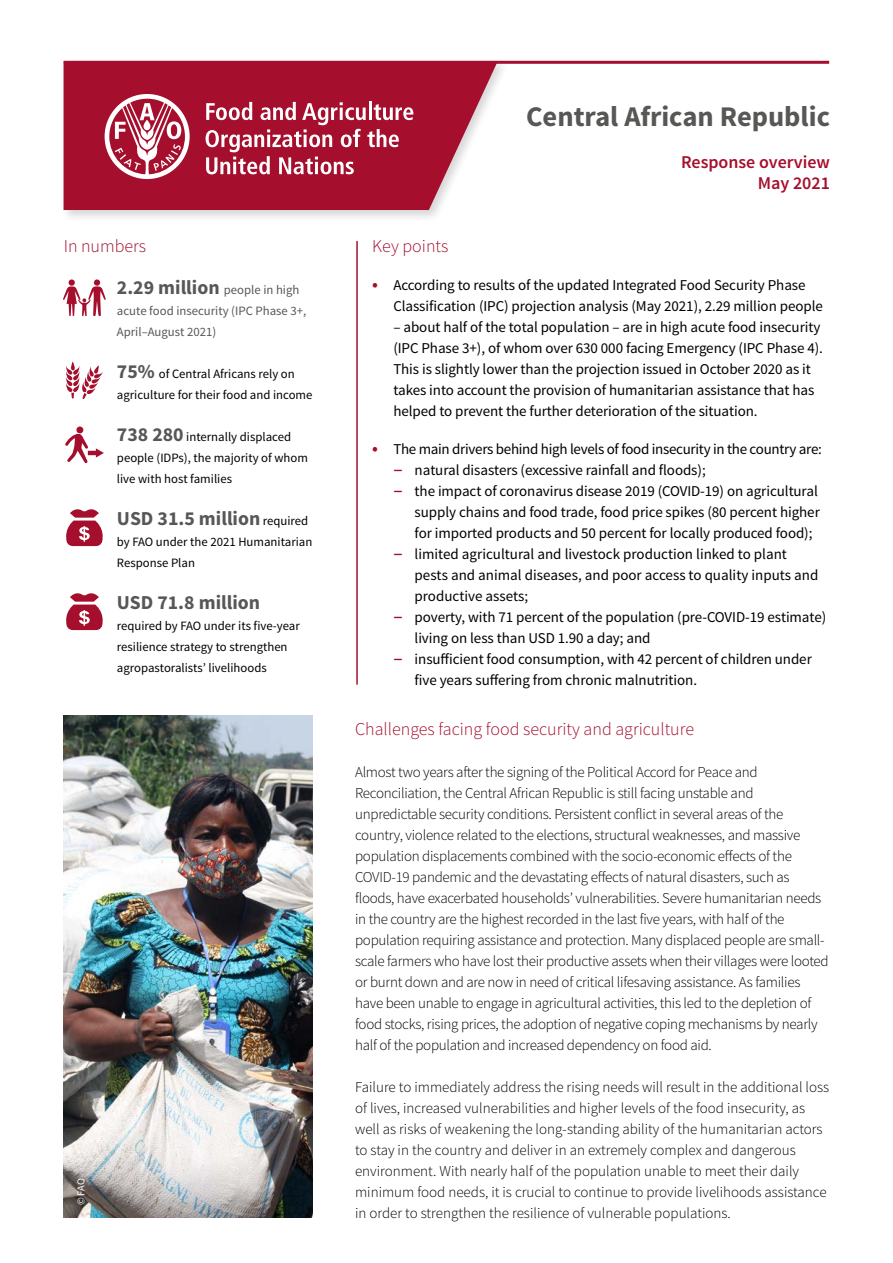
<style>
.page{position:relative;width:893px;height:1263px;background:#fff}
.page>*{position:absolute;margin:0;border:0;box-sizing:border-box;transform-origin:0 0}
.t1{font:700 28.5px "Source Sans Pro";color:#575756}
.t2{font:700 19.8px "Source Sans Pro";color:#575756}
.t3{font:300 18px "Source Sans Pro";color:#a50f2d}
.t4{font:600 18px/21px "Source Sans Pro";color:#a50f2d;text-align:right}
.t5{font:15px/21px "Source Sans Pro";letter-spacing:-.005em;color:#000}
.t6{font:300 15px/21px "Source Sans Pro";letter-spacing:-.02em;color:#000}
.t7{font:300 15px/21px "Source Sans Pro";color:#000}
.t8{font:12.75px/21px "Source Sans Pro";color:#000}
.t9{font:12.75px/21px "Source Sans Pro";color:#575756}
.t10{font:10.5px "Source Sans Pro";color:#fff}
.s1{font-weight:700;font-size:19.8px}
.s2{font-weight:700;font-size:19.8px;color:#575756}
.s3{font-weight:400;font-size:12.75px;color:#000}
.s4{font-weight:600;font-size:18px;color:#a50f2d}
</style>
<div class="page">
<img style="left:64px;top:715px;width:249px;height:502px">
<div style="left:60px;top:58px;width:449px;height:165px;background:#000;opacity:.16"></div>
<svg style="left:64px;top:64px;width:434px;height:146px;background:#af2c46"></svg>
<svg style="left:105px;top:94px;width:85px;height:85px"></svg>
<svg style="left:206px;top:102px;width:207px;height:72px"></svg>
<hr style="left:64px;top:61px;width:765px;height:3px;background:#a50f2d">
<svg style="left:63px;top:279px;width:43px;height:37px"></svg>
<svg style="left:65px;top:426px;width:39px;height:37px"></svg>
<svg style="left:66px;top:509px;width:37px;height:37px"></svg>
<svg style="left:66px;top:593px;width:37px;height:37px"></svg>
<svg style="left:66px;top:361px;width:37px;height:38px"></svg>
<hr style="left:356px;top:241px;width:2px;height:444px;background:#a50f2d">
<p class="t3" style="left:64px;top:235px;width:84px">In numbers</p>
<p class="t9" style="left:117px;top:279px;width:191px"><span class="s1">2.29 million</span> people in high acute food insecurity (IPC Phase 3+,<br>April–August 2021)</p>
<p class="t8" style="left:117px;top:363px;width:197px"><span class="s2">75%</span> of Central Africans rely on agriculture for their food and income</p>
<p class="t8" style="left:117px;top:426px;width:193px"><span class="s2">738 280</span> internally displaced people (IDPs), the majority of whom live with host families</p>
<h2 class="t2" style="left:117px;top:506px;width:193px">USD 31.5 million <span class="s3">required</span></h2>
<p class="t8" style="left:117px;top:531px;width:197px">by FAO under the 2021 Humanitarian<br>Response Plan</p>
<h2 class="t2" style="left:117px;top:590px;width:145px">USD 71.8 million</h2>
<p class="t8" style="left:117px;top:615px;width:184px">required by FAO under its five-year resilience strategy to strengthen agropastoralists’ livelihoods</p>
<p class="t10" style="left:75px;top:1205px;width:28px;rotate:-90deg">© FAO</p>
<h1 class="t1" style="left:526px;top:98px;width:305px">Central African Republic</h1>
<p class="t4" style="left:681px;top:152px;width:150px">Response overview<br>May 2021</p>
<p class="t3" style="left:372px;top:235px;width:78px">Key points</p>
<p class="t5" style="left:393px;top:275px;width:431px;text-indent:-21px"><span class="s4">•</span> According to results of the updated Integrated Food Security Phase<br>Classification (IPC) projection analysis (May 2021), 2.29 million people</p>
<p class="t5" style="left:393px;top:317px;width:431px">– about half of the total population – are in high acute food insecurity (IPC Phase 3+), of whom over 630 000 facing Emergency (IPC Phase 4).<br>This is slightly lower than the projection issued in October 2020 as it takes into account the provision of humanitarian assistance that has helped to prevent the further deterioration of the situation.</p>
<p class="t5" style="left:372px;top:439px;width:451px"><span class="s4">•</span> The main drivers behind high levels of food insecurity in the country are:</p>
<p class="t5" style="left:393px;top:460px;width:314px"><span class="s4">‒</span> natural disasters (excessive rainfall and floods);</p>
<p class="t5" style="left:393px;top:481px;width:426px"><span class="s4">‒</span> the impact of coronavirus disease 2019 (COVID-19) on agricultural</p>
<p class="t5" style="left:415px;top:502px;width:407px">supply chains and food trade, food price spikes (80 percent higher</p>
<p class="t5" style="left:415px;top:523px;width:399px">for imported products and 50 percent for locally produced food);</p>
<p class="t5" style="left:393px;top:544px;width:395px"><span class="s4">‒</span> limited agricultural and livestock production linked to plant</p>
<p class="t5" style="left:415px;top:565px;width:405px">pests and animal diseases, and poor access to quality inputs and</p>
<p class="t5" style="left:415px;top:586px;width:115px">productive assets;</p>
<p class="t5" style="left:393px;top:607px;width:434px"><span class="s4">‒</span> poverty, with 71 percent of the population (pre-COVID-19 estimate)</p>
<p class="t5" style="left:415px;top:628px;width:237px">living on less than USD 1.90 a day; and</p>
<p class="t5" style="left:393px;top:649px;width:420px"><span class="s4">‒</span> insufficient food consumption, with 42 percent of children under</p>
<p class="t5" style="left:415px;top:670px;width:284px">five years suffering from chronic malnutrition.</p>
<p class="t3" style="left:355px;top:718px;width:340px">Challenges facing food security and agriculture</p>
<p class="t6" style="left:355px;top:762px;width:475px">Almost two years after the signing of the Political Accord for Peace and Reconciliation, the Central African Republic is still facing unstable and unpredictable security conditions. Persistent conflict in several areas of the country, violence related to the elections, structural weaknesses, and massive population displacements combined with the socio-economic effects of the COVID-19 pandemic and the devastating effects of natural disasters, such as floods, have exacerbated households’ vulnerabilities. Severe humanitarian needs in the country are the highest recorded in the last five years, with half of the population requiring assistance and protection. Many displaced people are small&shy;scale farmers who have lost their productive assets when their villages were looted or burnt down and are now in need of critical lifesaving assistance. As families have been unable to engage in agricultural activities, this led to the depletion of food stocks, rising prices, the adoption of negative coping mechanisms by nearly half of the population and increased dependency on food aid.</p>
<p class="t7" style="left:355px;top:1077px;width:476px">Failure to immediately address the rising needs will result in the additional loss of lives, increased vulnerabilities and higher levels of the food insecurity, as well as risks of weakening the long-standing ability of the humanitarian actors to stay in the country and deliver in an extremely complex and dangerous environment. With nearly half of the population unable to meet their daily minimum food needs, it is crucial to continue to provide livelihoods assistance in order to strengthen the resilience of vulnerable populations.</p>
</div>
